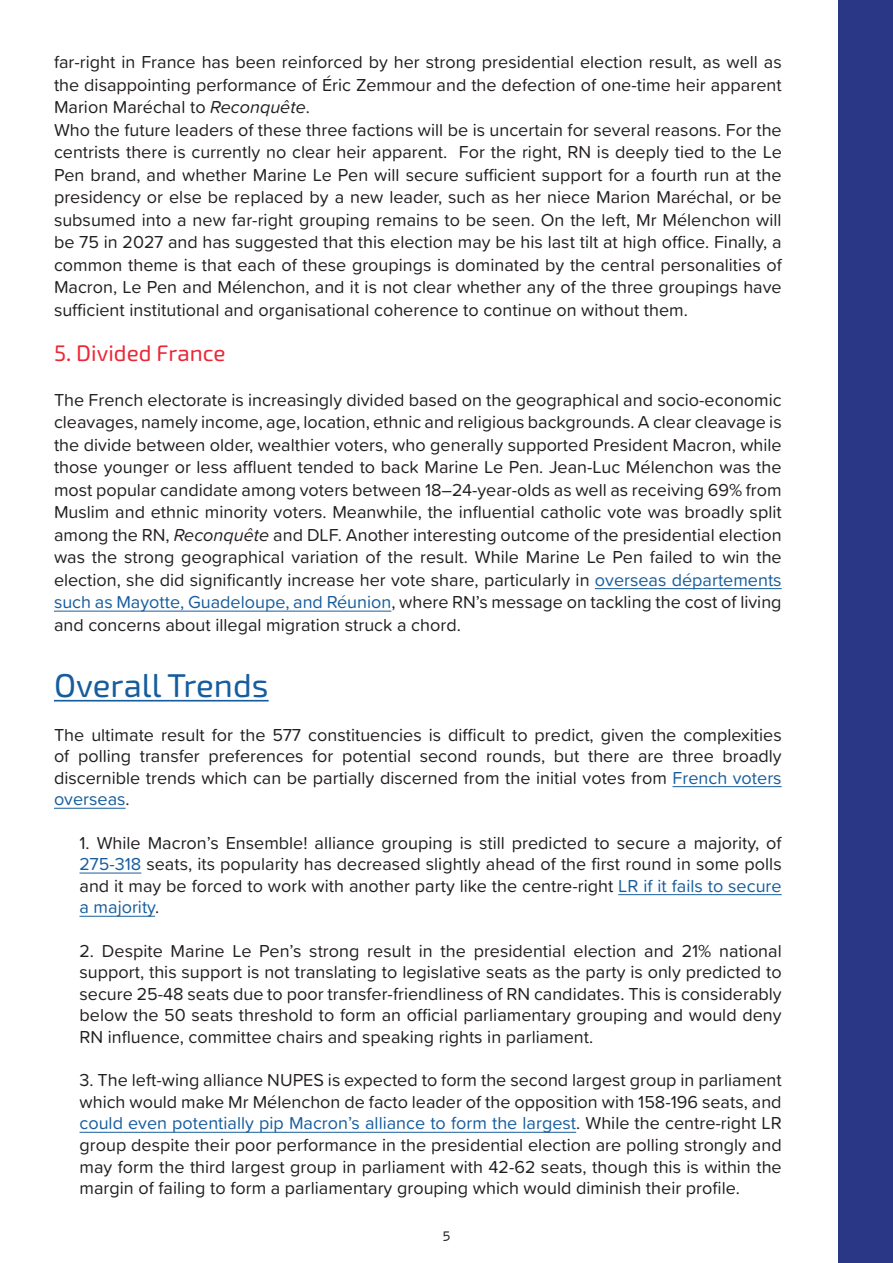
<style>
.page{position:relative;width:893px;height:1263px;background:#fff}
.page>*{position:absolute;margin:0;border:0;box-sizing:border-box;transform-origin:0 0}
.Heading_1{font:33px "Exo Soft";color:#175d9e}
.Body_Text{font:22.5px "Exo Soft";color:#ea2938}
.Body_Text-2{font:18px/22.5px "Proxima Soft";color:#231f20;text-align:justify}
.t1{font:13.5px "New Rubrik Edge";color:#231f20}
.s1{font-style:italic}
.s2{color:#175d9e}
</style>
<div class="page">
<hr style="left:595px;top:588px;width:187px;height:1px;background:#175d9e">
<hr style="left:54px;top:611px;width:337px;height:1px;background:#175d9e">
<hr style="left:54px;top:700px;width:215px;height:1px;background:#175d9e">
<hr style="left:672px;top:786px;width:110px;height:1px;background:#175d9e">
<hr style="left:54px;top:808px;width:72px;height:1px;background:#175d9e">
<hr style="left:80px;top:872px;width:61px;height:1px;background:#175d9e">
<hr style="left:618px;top:894px;width:164px;height:1px;background:#175d9e">
<hr style="left:80px;top:916px;width:75px;height:1px;background:#175d9e">
<hr style="left:80px;top:1132px;width:496px;height:1px;background:#175d9e">
<div style="left:839px;top:0;width:54px;height:1263px;background:#2a3787"></div>
<p class="Body_Text-2" style="left:54px;top:50px;width:729px">far-right in France has been reinforced by her strong presidential election result, as well as the disappointing performance of Éric Zemmour and the defection of one-time heir apparent Marion Maréchal to <span class="s1">Reconquête</span>.</p>
<p class="Body_Text-2" style="left:54px;top:118px;width:729px">Who the future leaders of these three factions will be is uncertain for several reasons. For the centrists there is currently no clear heir apparent. For the right, RN is deeply tied to the Le Pen brand, and whether Marine Le Pen will secure sufficient support for a fourth run at the presidency or else be replaced by a new leader, such as her niece Marion Maréchal, or be subsumed into a new far-right grouping remains to be seen. On the left, Mr Mélenchon will be 75 in 2027 and has suggested that this election may be his last tilt at high office. Finally, a common theme is that each of these groupings is dominated by the central personalities of Macron, Le Pen and Mélenchon, and it is not clear whether any of the three groupings have sufficient institutional and organisational coherence to continue on without them.</p>
<p class="Body_Text" style="left:54px;top:340px;width:173px">5. Divided France</p>
<p class="Body_Text-2" style="left:54px;top:388px;width:729px">The French electorate is increasingly divided based on the geographical and socio-economic cleavages, namely income, age, location, ethnic and religious backgrounds. A clear cleavage is the divide between older, wealthier voters, who generally supported President Macron, while those younger or less affluent tended to back Marine Le Pen. Jean-Luc Mélenchon was the most popular candidate among voters between 18–24-year-olds as well as receiving 69% from Muslim and ethnic minority voters. Meanwhile, the influential catholic vote was broadly split among the RN, <span class="s1">Reconquête</span> and DLF. Another interesting outcome of the presidential election was the strong geographical variation of the result. While Marine Le Pen failed to win the election, she did significantly increase her vote share, particularly in <span class="s2">overseas départements such as Mayotte, Guadeloupe, and Réunion</span>, where RN’s message on tackling the cost of living and concerns about illegal migration struck a chord.</p>
<p class="Heading_1" style="left:54px;top:667px;width:216px">Overall Trends</p>
<p class="Body_Text-2" style="left:54px;top:723px;width:729px;line-height:21.6px">The ultimate result for the 577 constituencies is difficult to predict, given the complexities of polling transfer preferences for potential second rounds, but there are three broadly discernible trends which can be partially discerned from the initial votes from <span class="s2">French voters overseas</span>.</p>
<p class="Body_Text-2" style="left:80px;top:831px;width:704px;line-height:21.6px">1. While Macron’s Ensemble! alliance grouping is still predicted to secure a majority, of <span class="s2">275-318</span> seats, its popularity has decreased slightly ahead of the first round in some polls and it may be forced to work with another party like the centre-right <span class="s2">LR if it fails to secure a majority</span>.</p>
<p class="Body_Text-2" style="left:80px;top:939px;width:704px;line-height:21.6px">2. Despite Marine Le Pen’s strong result in the presidential election and 21% national support, this support is not translating to legislative seats as the party is only predicted to secure 25-48 seats due to poor transfer-friendliness of RN candidates. This is considerably below the 50 seats threshold to form an official parliamentary grouping and would deny RN influence, committee chairs and speaking rights in parliament.</p>
<p class="Body_Text-2" style="left:80px;top:1068px;width:704px;line-height:21.6px">3. The left-wing alliance NUPES is expected to form the second largest group in parliament which would make Mr Mélenchon de facto leader of the opposition with 158-196 seats, and <span class="s2">could even potentially pip Macron’s alliance to form the largest</span>. While the centre-right LR group despite their poor performance in the presidential election are polling strongly and may form the third largest group in parliament with 42-62 seats, though this is within the margin of failing to form a parliamentary grouping which would diminish their profile.</p>
<p class="t1" style="left:442px;top:1228px;width:10px">5</p>
</div>
